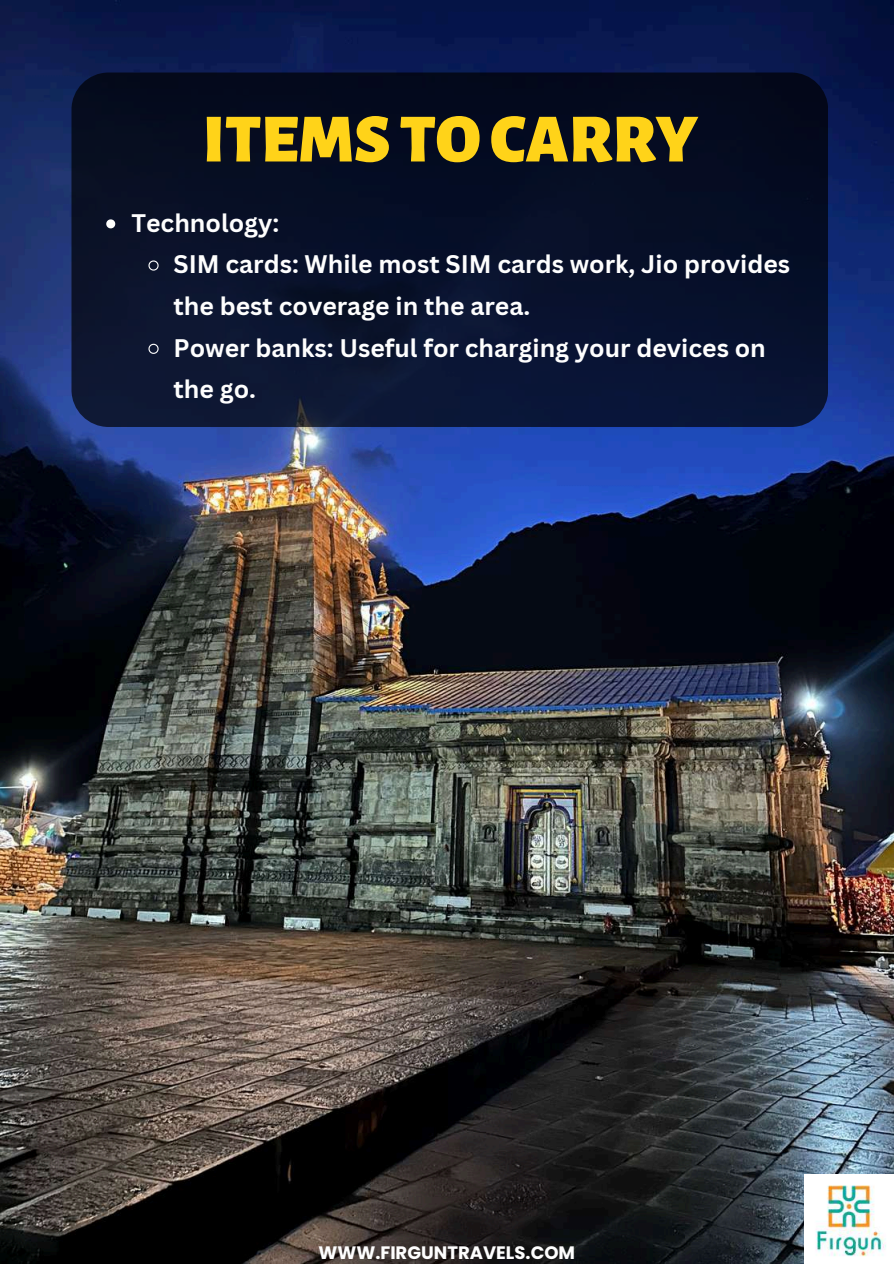
<style>
.page{position:relative;width:894px;height:1264px;background:#fff}
.page>*{position:absolute;margin:0;border:0;box-sizing:border-box;transform-origin:0 0}
.t1{font:900 69px "Alegreya Sans SC";color:#ffd319}
.t2{font:700 24.75px/41.7px "Canva Sans";color:#fefefe}
.t3{font:700 18px "Poppins";color:#fefefe}
</style>
<div class="page">
<img style="left:0;top:0;width:893px;height:1263px">
<div style="left:71px;top:72px;width:756px;height:355px;background:linear-gradient(to bottom,#03081a,#0d1838);border-radius:37px"></div>
<svg style="left:106px;top:219px;width:9px;height:9px"></svg>
<svg style="left:148px;top:260px;width:11px;height:11px"></svg>
<svg style="left:148px;top:343px;width:11px;height:12px"></svg>
<img style="left:804px;top:1174px;width:88px;height:88px">
<h1 class="t1" style="left:202px;top:106px;width:495px">ITEMS TOCARRY</h1>
<p class="t2" style="left:173px;top:201px;width:618px;text-indent:-42px">Technology:<br>SIM cards: While most SIM cards work, Jio provides the best coverage in the area.<br>Power banks: Useful for charging your devices on the go.</p>
<p class="t3" style="left:318px;top:1239px;width:258px">WWW.FIRGUNTRAVELS.COM</p>
</div>
